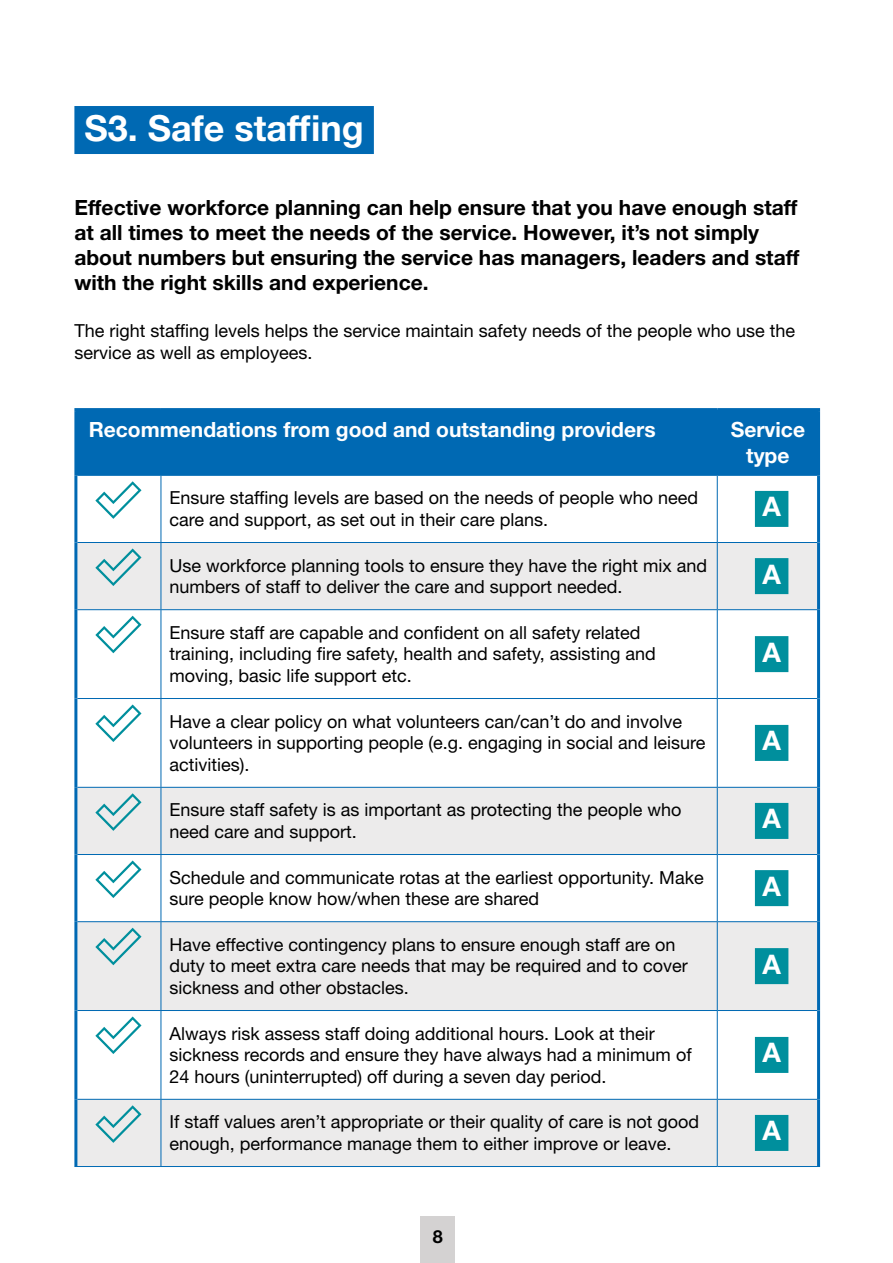
<style>
.page{position:relative;width:893px;height:1263px;background:#fff}
.page>*{position:absolute;margin:0;border:0;box-sizing:border-box;transform-origin:0 0}
.t1{font:700 36px "Helvetica Neue LT Std";color:#fff}
.t2{font:700 27px "Helvetica Neue LT Std";color:#fff}
.t3{font:700 21px/25.2px "Helvetica Neue LT Std";color:#000}
.t4{font:700 21px/25.2px "Helvetica Neue LT Std";color:#fff;text-align:center}
.t5{font:18px/21.6px "Helvetica Neue LT Std";color:#000}
.t6{font:700 18px "Helvetica Neue LT Std";color:#000}
</style>
<div class="page">
<div style="left:421px;top:1216px;width:34px;height:47px;background:#d4d2d2"></div>
<div style="left:74px;top:106px;width:300px;height:48px;background:#0069b3"></div>
<div style="left:77px;top:411px;width:740px;height:64px;background:#0069b3"></div>
<div style="left:77px;top:543px;width:740px;height:66px;background:#ecebeb"></div>
<svg style="left:77px;top:788px;width:740px;height:378px;fill:#ecebeb"></svg>
<hr style="left:74px;top:408px;width:87px;height:3px;background:#0069b3">
<hr style="left:74px;top:411px;width:3px;height:64px;background:#0069b3">
<hr style="left:161px;top:408px;width:556px;height:3px;background:#0069b3">
<hr style="left:717px;top:408px;width:103px;height:3px;background:#0069b3">
<hr style="left:817px;top:411px;width:3px;height:64px;background:#0069b3">
<hr style="left:74px;top:475px;width:3px;height:67px;background:#0069b3">
<hr style="left:817px;top:475px;width:3px;height:67px;background:#0069b3">
<hr style="left:74px;top:542px;width:3px;height:68px;background:#0069b3">
<hr style="left:817px;top:542px;width:3px;height:68px;background:#0069b3">
<hr style="left:74px;top:610px;width:3px;height:88px;background:#0069b3">
<hr style="left:817px;top:610px;width:3px;height:88px;background:#0069b3">
<hr style="left:74px;top:698px;width:3px;height:89px;background:#0069b3">
<hr style="left:817px;top:698px;width:3px;height:89px;background:#0069b3">
<hr style="left:74px;top:787px;width:3px;height:67px;background:#0069b3">
<hr style="left:817px;top:787px;width:3px;height:67px;background:#0069b3">
<hr style="left:74px;top:854px;width:3px;height:68px;background:#0069b3">
<hr style="left:817px;top:854px;width:3px;height:68px;background:#0069b3">
<hr style="left:74px;top:922px;width:3px;height:88px;background:#0069b3">
<hr style="left:817px;top:922px;width:3px;height:88px;background:#0069b3">
<hr style="left:74px;top:1010px;width:3px;height:89px;background:#0069b3">
<hr style="left:817px;top:1010px;width:3px;height:89px;background:#0069b3">
<hr style="left:74px;top:1099px;width:3px;height:67px;background:#0069b3">
<hr style="left:817px;top:1099px;width:3px;height:67px;background:#0069b3">
<hr style="left:717px;top:411px;width:1px;height:64px;background:#0069b3">
<hr style="left:77px;top:475px;width:84px;height:1px;background:#0069b3">
<hr style="left:161px;top:475px;width:556px;height:1px;background:#0069b3">
<hr style="left:161px;top:476px;width:1px;height:66px;background:#0069b3">
<hr style="left:717px;top:475px;width:100px;height:1px;background:#0069b3">
<hr style="left:717px;top:476px;width:1px;height:66px;background:#0069b3">
<hr style="left:77px;top:542px;width:84px;height:1px;background:#0069b3">
<hr style="left:161px;top:542px;width:556px;height:1px;background:#0069b3">
<hr style="left:161px;top:543px;width:1px;height:66px;background:#0069b3">
<hr style="left:717px;top:542px;width:100px;height:1px;background:#0069b3">
<hr style="left:717px;top:543px;width:1px;height:66px;background:#0069b3">
<hr style="left:77px;top:609px;width:84px;height:1px;background:#0069b3">
<hr style="left:161px;top:609px;width:556px;height:1px;background:#0069b3">
<hr style="left:161px;top:610px;width:1px;height:88px;background:#0069b3">
<hr style="left:717px;top:609px;width:100px;height:1px;background:#0069b3">
<hr style="left:717px;top:610px;width:1px;height:88px;background:#0069b3">
<hr style="left:77px;top:698px;width:84px;height:1px;background:#0069b3">
<hr style="left:161px;top:698px;width:556px;height:1px;background:#0069b3">
<hr style="left:161px;top:699px;width:1px;height:88px;background:#0069b3">
<hr style="left:717px;top:698px;width:100px;height:1px;background:#0069b3">
<hr style="left:717px;top:699px;width:1px;height:88px;background:#0069b3">
<hr style="left:77px;top:787px;width:84px;height:1px;background:#0069b3">
<hr style="left:161px;top:787px;width:556px;height:1px;background:#0069b3">
<hr style="left:161px;top:788px;width:1px;height:66px;background:#0069b3">
<hr style="left:717px;top:787px;width:100px;height:1px;background:#0069b3">
<hr style="left:717px;top:788px;width:1px;height:66px;background:#0069b3">
<hr style="left:77px;top:854px;width:84px;height:1px;background:#0069b3">
<hr style="left:161px;top:854px;width:556px;height:1px;background:#0069b3">
<hr style="left:161px;top:855px;width:1px;height:66px;background:#0069b3">
<hr style="left:717px;top:854px;width:100px;height:1px;background:#0069b3">
<hr style="left:717px;top:855px;width:1px;height:66px;background:#0069b3">
<hr style="left:77px;top:921px;width:84px;height:1px;background:#0069b3">
<hr style="left:161px;top:921px;width:556px;height:1px;background:#0069b3">
<hr style="left:161px;top:922px;width:1px;height:88px;background:#0069b3">
<hr style="left:717px;top:921px;width:100px;height:1px;background:#0069b3">
<hr style="left:717px;top:922px;width:1px;height:88px;background:#0069b3">
<hr style="left:77px;top:1010px;width:84px;height:1px;background:#0069b3">
<hr style="left:161px;top:1010px;width:556px;height:1px;background:#0069b3">
<hr style="left:161px;top:1011px;width:1px;height:88px;background:#0069b3">
<hr style="left:717px;top:1010px;width:100px;height:1px;background:#0069b3">
<hr style="left:717px;top:1011px;width:1px;height:88px;background:#0069b3">
<hr style="left:77px;top:1099px;width:84px;height:1px;background:#0069b3">
<hr style="left:161px;top:1099px;width:556px;height:1px;background:#0069b3">
<hr style="left:161px;top:1100px;width:1px;height:66px;background:#0069b3">
<hr style="left:717px;top:1099px;width:100px;height:1px;background:#0069b3">
<hr style="left:717px;top:1100px;width:1px;height:66px;background:#0069b3">
<hr style="left:74px;top:1166px;width:87px;height:1px;background:#0069b3">
<hr style="left:161px;top:1166px;width:556px;height:1px;background:#0069b3">
<hr style="left:717px;top:1166px;width:103px;height:1px;background:#0069b3">
<svg style="left:95px;top:481px;width:47px;height:38px"></svg>
<div style="left:755px;top:491px;width:33px;height:36px;background:#008f9d"></div>
<svg style="left:95px;top:548px;width:47px;height:38px;background:#c7dcde"></svg>
<div style="left:755px;top:558px;width:33px;height:36px;background:#008f9d"></div>
<svg style="left:95px;top:616px;width:47px;height:37px"></svg>
<div style="left:755px;top:636px;width:33px;height:36px;background:#008f9d"></div>
<svg style="left:95px;top:704px;width:47px;height:38px"></svg>
<div style="left:755px;top:725px;width:33px;height:36px;background:#008f9d"></div>
<svg style="left:95px;top:793px;width:47px;height:38px;background:#c7dcde"></svg>
<div style="left:755px;top:803px;width:33px;height:36px;background:#008f9d"></div>
<svg style="left:95px;top:860px;width:47px;height:38px"></svg>
<div style="left:755px;top:870px;width:33px;height:36px;background:#008f9d"></div>
<svg style="left:95px;top:928px;width:47px;height:37px;background:#c6dcde"></svg>
<div style="left:755px;top:948px;width:33px;height:36px;background:#008f9d"></div>
<svg style="left:95px;top:1016px;width:47px;height:38px"></svg>
<div style="left:755px;top:1037px;width:33px;height:36px;background:#008f9d"></div>
<svg style="left:95px;top:1105px;width:47px;height:38px;background:#c7dcde"></svg>
<div style="left:755px;top:1115px;width:33px;height:36px;background:#008f9d"></div>
<h1 class="t1" style="left:84px;top:105px;width:281px">S3. Safe staffing</h1>
<p class="t3" style="left:74px;top:194px;width:726px">Effective workforce planning can help ensure that you have enough staff at all times to meet the needs of the service. However, it’s not simply about numbers but ensuring the service has managers, leaders and staff with the right skills and experience.</p>
<p class="t5" style="left:74px;top:320px;width:722px">The right staffing levels helps the service maintain safety needs of the people who use the service as well as employees.</p>
<p class="t4" style="left:89px;top:417px;width:568px">Recommendations from good and outstanding providers</p>
<p class="t4" style="left:731px;top:417px;width:76px">Service type</p>
<p class="t5" style="left:169px;top:487px;width:530px">Ensure staffing levels are based on the needs of people who need care and support, as set out in their care plans.</p>
<h2 class="t2" style="left:762px;top:490px;width:20px">A</h2>
<p class="t5" style="left:169px;top:554px;width:539px">Use workforce planning tools to ensure they have the right mix and numbers of staff to deliver the care and support needed.</p>
<h2 class="t2" style="left:762px;top:557px;width:20px">A</h2>
<p class="t5" style="left:169px;top:621px;width:488px">Ensure staff are capable and confident on all safety related training, including fire safety, health and safety, assisting and moving, basic life support etc.</p>
<h2 class="t2" style="left:762px;top:635px;width:20px">A</h2>
<p class="t5" style="left:169px;top:710px;width:538px">Have a clear policy on what volunteers can/can’t do and involve volunteers in supporting people (e.g. engaging in social and leisure activities).</p>
<h2 class="t2" style="left:762px;top:724px;width:20px">A</h2>
<p class="t5" style="left:169px;top:799px;width:514px">Ensure staff safety is as important as protecting the people who need care and support.</p>
<h2 class="t2" style="left:762px;top:802px;width:20px">A</h2>
<p class="t5" style="left:169px;top:866px;width:536px">Schedule and communicate rotas at the earliest opportunity. Make sure people know how/when these are shared</p>
<h2 class="t2" style="left:762px;top:869px;width:20px">A</h2>
<p class="t5" style="left:169px;top:933px;width:520px">Have effective contingency plans to ensure enough staff are on duty to meet extra care needs that may be required and to cover sickness and other obstacles.</p>
<h2 class="t2" style="left:762px;top:947px;width:20px">A</h2>
<p class="t5" style="left:169px;top:1022px;width:524px">Always risk assess staff doing additional hours. Look at their sickness records and ensure they have always had a minimum of<br>24 hours (uninterrupted) off during a seven day period.</p>
<h2 class="t2" style="left:762px;top:1036px;width:20px">A</h2>
<p class="t5" style="left:169px;top:1111px;width:531px">If staff values aren’t appropriate or their quality of care is not good enough, performance manage them to either improve or leave.</p>
<h2 class="t2" style="left:762px;top:1114px;width:20px">A</h2>
<p class="t6" style="left:433px;top:1225px;width:12px">8</p>
</div>
